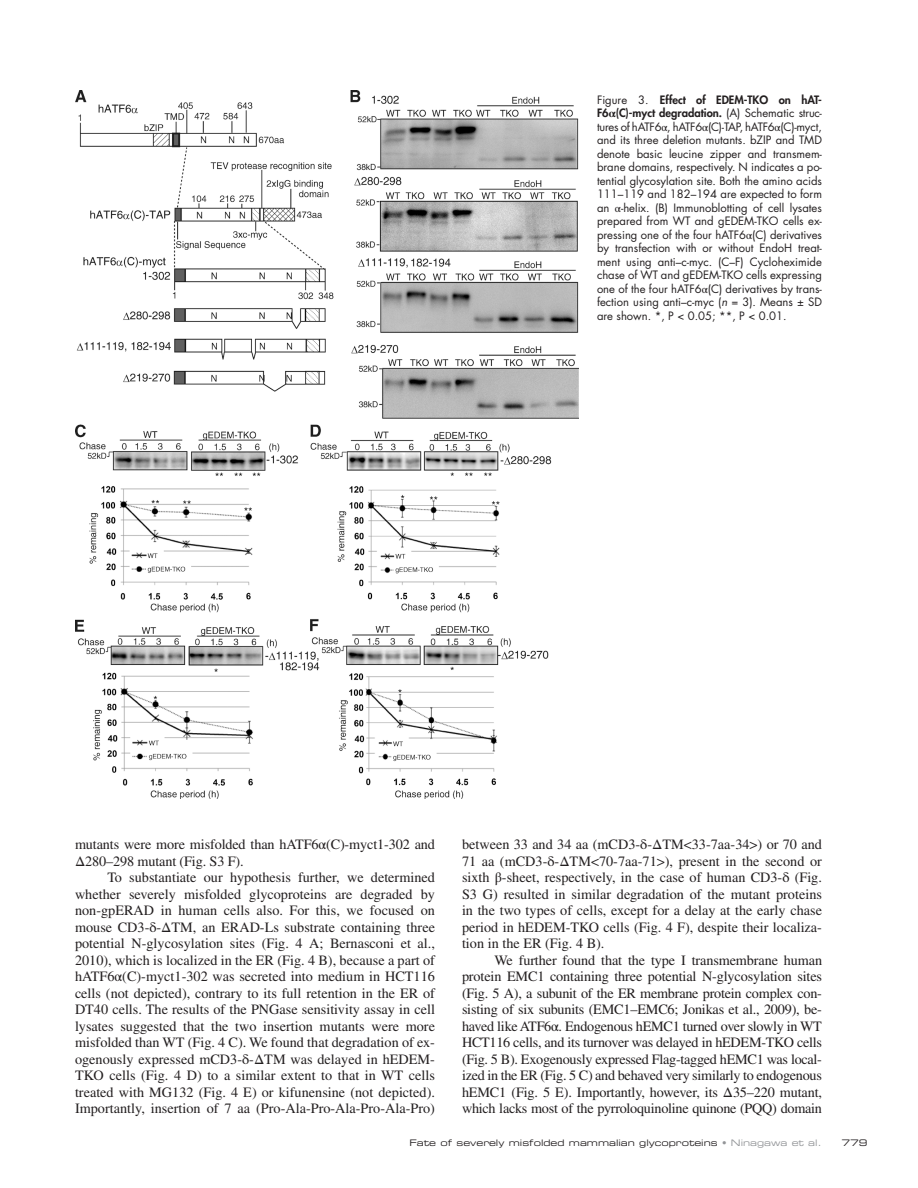
<style>
.page{position:relative;width:918px;height:1188px;background:#fff}
.page>*{position:absolute;margin:0;border:0;box-sizing:border-box;transform-origin:0 0}
.Para_Text{font:14.25px/16.5px "Times LT Std";letter-spacing:-.01em;color:#231f20;text-align:justify}
.fig_p{font:11.25px/13.5px "Futura Std";color:#231f20;text-align:justify}
.newRFR{font:9px "Eurostile LT Std Ex 2";color:#231f20}
.pageFolio{font:9px "Eurostile LT Std Ex 2";color:#231f20}
.s1{font-weight:800}
.s2{font-family:"STIX General";font-weight:700}
.s3{font-family:"STIX General"}
.s4{font-style:italic}
.s5{color:#939598}
</style>
<div class="page">
<img style="left:75px;top:90px;width:504px;height:708px">
<p class="fig_p" style="left:597px;top:93px;width:227px">Figure 3. <span class="s1">Effect of EDEM-TKO on hAT-F6</span><span class="s2">α</span><span class="s1">(C)-myct degradation.</span> (A) Schematic struc&shy;tures of hATF6<span class="s3">α</span>, hATF6<span class="s3">α</span>(C)-TAP, hATF6<span class="s3">α</span>(C)-myct, and its three deletion mutants. bZIP and TMD denote basic leucine zipper and transmem&shy;brane domains, respectively. N indicates a po&shy;tential glycosylation site. Both the amino acids 111–119 and 182–194 are expected to form an <span class="s3">α</span>-helix. (B) Immunoblotting of cell lysates prepared from WT and gEDEM-TKO cells ex&shy;pressing one of the four hATF6<span class="s3">α</span>(C) derivatives by transfection with or without EndoH treat&shy;ment using anti–c-myc. (C–F) Cycloheximide chase of WT and gEDEM-TKO cells expressing one of the four hATF6<span class="s3">α</span>(C) derivatives by trans&shy;fection using anti–c-myc (<span class="s4">n</span> = 3). Means ± SD are shown. *, P &lt; 0.05; **, P &lt; 0.01.</p>
<p class="Para_Text" style="left:75px;top:836px;width:361px">mutants were more misfolded than hATF6<span class="s3">α</span>(C)-myct1-302 and<br><span class="s3">Δ</span>280–298 mutant (Fig. S3 F).</p>
<p class="Para_Text" style="left:75px;top:869px;width:362px;text-indent:32px">To substantiate our hypothesis further, we determined whether severely misfolded glycoproteins are degraded by non-gpERAD in human cells also. For this, we focused on mouse CD3-<span class="s3">δ</span>-<span class="s3">Δ</span>TM, an ERAD-Ls substrate containing three potential N-glycosylation sites (Fig. 4 A; Bernasconi et al., 2010), which is localized in the ER (Fig. 4 B), because a part of hATF6<span class="s3">α</span>(C)-myct1-302 was secreted into medium in HCT116 cells (not depicted), contrary to its full retention in the ER of DT40 cells. The results of the PNGase sensitivity assay in cell lysates suggested that the two insertion mutants were more misfolded than WT (Fig. 4 C). We found that degradation of ex&shy;ogenously expressed mCD3-<span class="s3">δ</span>-<span class="s3">Δ</span>TM was delayed in hEDEM-TKO cells (Fig. 4 D) to a similar extent to that in WT cells treated with MG132 (Fig. 4 E) or kifunensine (not depicted).<br>Importantly, insertion of 7 aa (Pro-Ala-Pro-Ala-Pro-Ala-Pro)</p>
<p class="Para_Text" style="left:462px;top:836px;width:362px">between 33 and 34 aa (mCD3-<span class="s3">δ</span>-<span class="s3">Δ</span>TM&lt;33-7aa-34&gt;) or 70 and 71 aa (mCD3-<span class="s3">δ</span>-<span class="s3">Δ</span>TM&lt;70-7aa-71&gt;), present in the second or sixth <span class="s3">β</span>-sheet, respectively, in the case of human CD3-<span class="s3">δ</span> (Fig.<br>S3 G) resulted in similar degradation of the mutant proteins in the two types of cells, except for a delay at the early chase period in hEDEM-TKO cells (Fig. 4 F), despite their localiza&shy;tion in the ER (Fig. 4 B).</p>
<p class="Para_Text" style="left:462px;top:951px;width:362px;text-indent:32px">We further found that the type I transmembrane human protein EMC1 containing three potential N-glycosylation sites (Fig. 5 A), a subunit of the ER membrane protein complex con&shy;sisting of six subunits (EMC1–EMC6; Jonikas et al., 2009), be&shy;haved like ATF6<span class="s3">α</span>. Endogenous hEMC1 turned over slowly in WT HCT116 cells, and its turnover was delayed in hEDEM-TKO cells (Fig. 5 B). Exogenously expressed Flag-tagged hEMC1 was local&shy;ized in the ER (Fig. 5 C) and behaved very similarly to endogenous hEMC1 (Fig. 5 E). Importantly, however, its <span class="s3">Δ</span>35–220 mutant, which lacks most of the pyrroloquinoline quinone (PQQ) domain</p>
<p class="newRFR" style="left:409px;top:1136px;width:414px">Fate of severely misfolded mammalian glycoproteins <span class="s5">• Ninagawa et al.</span></p>
<p class="pageFolio" style="left:842px;top:1136px;width:28px">779</p>
</div>
